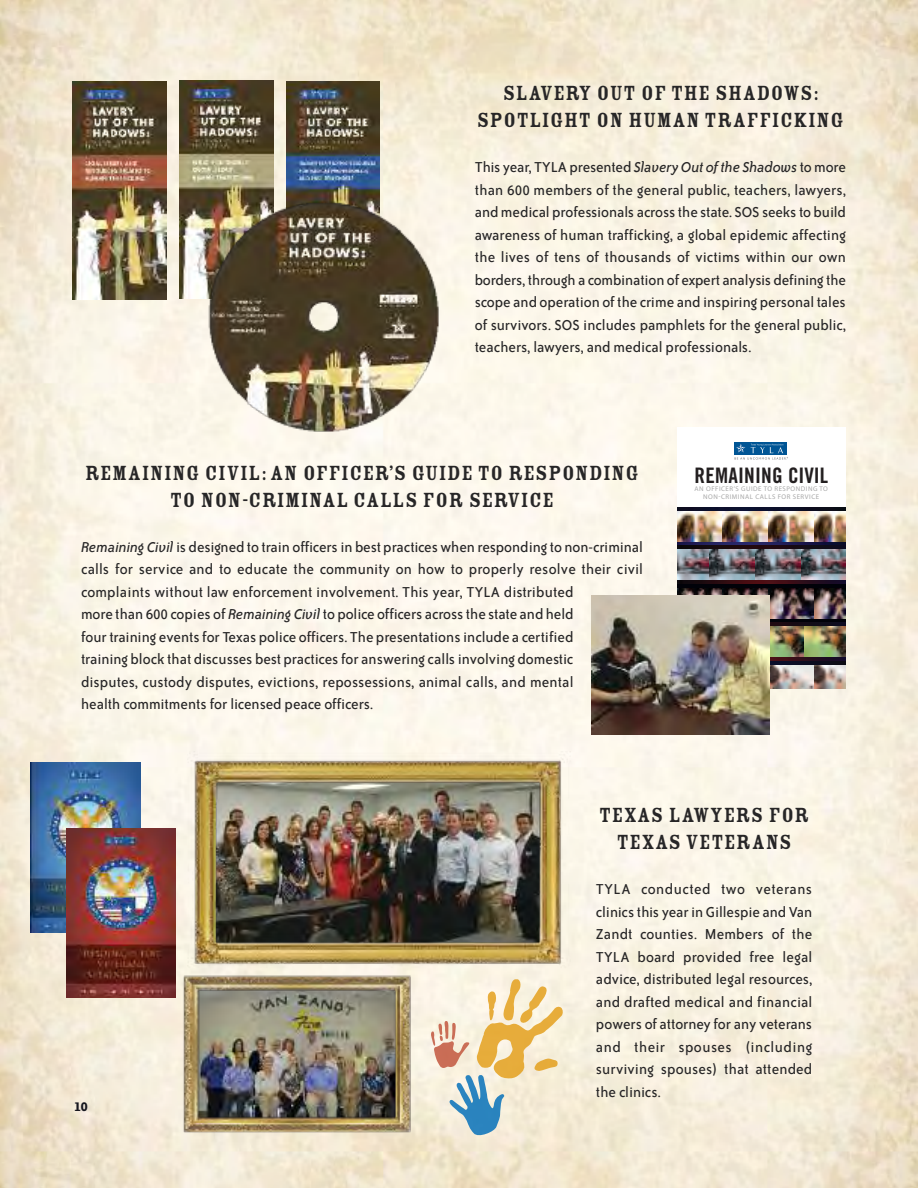
<style>
.page{position:relative;width:918px;height:1188px;background:#fff}
.page>*{position:absolute;margin:0;border:0;box-sizing:border-box;transform-origin:0 0}
.t1{font:22.5px/27px "Rosewood Fill";letter-spacing:.025em;color:#272627;text-align:center}
.t2{font:21.3px "Trade Gothic Bold Cond Twenty";letter-spacing:.01em;color:#231f20}
.t3{font:16.5px/22.5px "Bailey Sans ITC";color:#272627;text-align:justify}
.t4{font:700 15px "Bailey Sans ITC";color:#17181f}
.t5{font:6.9px/8.1px "Myriad Pro";letter-spacing:.075em;color:#a6a6a6;text-align:center}
.s1{font-style:italic}
</style>
<div class="page">
<img style="left:0;top:0;width:918px;height:1188px">
<div style="left:677px;top:427px;width:169px;height:262px;background:#fff"></div>
<div style="left:747px;top:443px;width:40px;height:12px;background:#005595"></div>
<div style="left:735px;top:443px;width:12px;height:12px;background:#005595"></div>
<svg style="left:735px;top:444px;width:53px;height:16px"></svg>
<img style="left:677px;top:508px;width:169px;height:38px">
<img style="left:677px;top:511px;width:169px;height:30px">
<div style="left:677px;top:584px;width:169px;height:38px;background:#010209"></div>
<img style="left:677px;top:588px;width:169px;height:30px">
<img style="left:770px;top:623px;width:76px;height:38px">
<img style="left:770px;top:627px;width:76px;height:29px">
<div style="left:677px;top:661px;width:169px;height:28px;background:#0c0e20"></div>
<img style="left:770px;top:665px;width:76px;height:24px">
<svg style="left:677px;top:546px;width:169px;height:37px"></svg>
<img style="left:677px;top:550px;width:169px;height:30px">
<img style="left:592px;top:596px;width:178px;height:138px">
<img style="left:31px;top:763px;width:110px;height:170px">
<img style="left:66px;top:828px;width:110px;height:170px">
<img style="left:187px;top:752px;width:386px;height:222px">
<svg style="left:430px;top:979px;width:133px;height:159px"></svg>
<img style="left:172px;top:965px;width:248px;height:176px">
<img style="left:72px;top:81px;width:95px;height:218px">
<img style="left:179px;top:81px;width:94px;height:217px">
<img style="left:286px;top:81px;width:94px;height:119px">
<img style="left:207px;top:200px;width:232px;height:233px">
<h1 class="t1" style="left:477px;top:79px;width:368px">SLAVERY OUT OF THE SHADOWS:<br>SPOTLIGHT ON HUMAN TRAFFICKING</h1>
<p class="t3" style="left:475px;top:157px;width:373px">This year, TYLA presented <span class="s1">Slavery Out of the Shadows</span>to more than 600 members of the general public, teachers, lawyers, and medical professionals across the state. SOS seeks to build awareness of human trafficking, a global epidemic affecting the lives of tens of thousands of victims within our own borders, through a combination of expert analysis defining the scope and operation of the crime and inspiring personal tales of survivors. SOS includes pamphlets for the general public, teachers, lawyers, and medical professionals.</p>
<h1 class="t1" style="left:85px;top:459px;width:555px">REMAINING CIVIL: AN OFFICER’S GUIDE TO RESPONDING<br>TO NON-CRIMINAL CALLS FOR SERVICE</h1>
<p class="t3" style="left:81px;top:537px;width:564px;text-align:left"><span class="s1">Remaining Civil</span> is designed to train officers in best practices when responding to non-criminal calls for service and to educate the community on how to properly resolve their civil complaints without law enforcement involvement. This year, TYLA distributed<br>more than 600 copies of <span class="s1">Remaining Civil</span> to police officers across the state and held<br>four training events for Texas police officers. The presentations include a certified<br>training block that discusses best practices for answering calls involving domestic<br>disputes, custody disputes, evictions, repossessions, animal calls, and mental<br>health commitments for licensed peace officers.</p>
<p class="t2" style="left:694px;top:468px;width:135px">REMAINING CIVIL</p>
<p class="t5" style="left:695px;top:485px;width:135px">AN OFFICER’S GUIDE TO RESPONDING TO<br>NON-CRIMINAL CALLS FOR SERVICE</p>
<p class="t4" style="left:74px;top:1101px;width:16px">10</p>
<h1 class="t1" style="left:599px;top:801px;width:212px">TEXAS LAWYERS FOR<br>TEXAS VETERANS</h1>
<p class="t3" style="left:596px;top:879px;width:218px">TYLA conducted two veterans clinics this year in Gillespie and Van Zandt counties. Members of the TYLA board provided free legal advice, distributed legal resources, and drafted medical and financial powers of attorney for any veterans and their spouses (including surviving spouses) that attended the clinics.</p>
</div>
